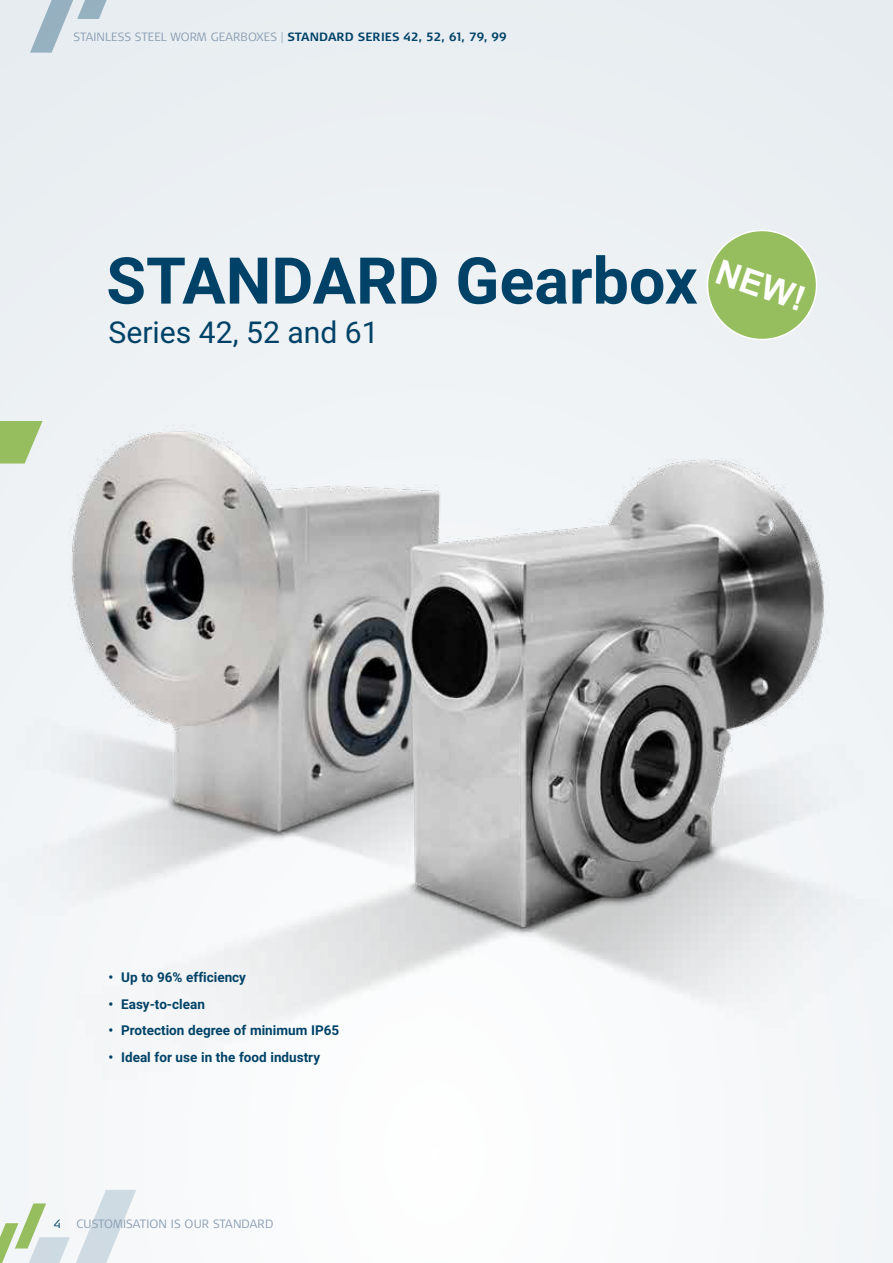
<style>
.page{position:relative;width:893px;height:1263px;background:#fff}
.page>*{position:absolute;margin:0;border:0;box-sizing:border-box;transform-origin:0 0}
.t1{font:700 64.65px "Roboto";color:#004267}
.t2{font:700 34.5px "Arial";color:#fff}
.t3{font:30.15px "Roboto";color:#004267}
.t4{font:700 13.5px "Roboto";color:#004267}
.t5{font:300 12px "Signa OT";letter-spacing:.01em;color:#899db2}
.t6{font:300 12px "Signa OT";color:#004267}
.s1{font-weight:700;color:#004267}
</style>
<div class="page">
<img style="left:0;top:0;width:893px;height:1263px">
<svg style="left:0;top:1190px;width:136px;height:73px"></svg>
<svg style="left:30px;top:0;width:85px;height:53px;background:#cbd7df"></svg>
<svg style="left:0;top:421px;width:43px;height:42px;background:#a8c87e"></svg>
<svg style="left:699px;top:222px;width:126px;height:124px;background:#bad29c"></svg>
<p class="t5" style="left:74px;top:29px;width:435px">STAINLESS STEEL WORM GEARBOXES | <span class="s1">STANDARD SERIES 42, 52, 61, 79, 99</span></p>
<h1 class="t1" style="left:106px;top:235px;width:593px">STANDARD Gearbox</h1>
<h3 class="t3" style="left:109px;top:311px;width:272px">Series 42, 52 and 61</h3>
<h2 class="t2" style="left:725px;top:247px;width:93px;rotate:19deg">NEW!</h2>
<p class="t4" style="left:108px;top:968px;width:139px">• Up to 96% efficiency</p>
<p class="t4" style="left:108px;top:994px;width:98px">• Easy-to-clean</p>
<p class="t4" style="left:108px;top:1021px;width:232px">• Protection degree of minimum IP65</p>
<p class="t4" style="left:108px;top:1047px;width:213px">• Ideal for use in the food industry</p>
<p class="t6" style="left:54px;top:1216px;width:9px">4</p>
<p class="t5" style="left:77px;top:1216px;width:198px">CUSTOMISATION IS OUR STANDARD</p>
</div>
